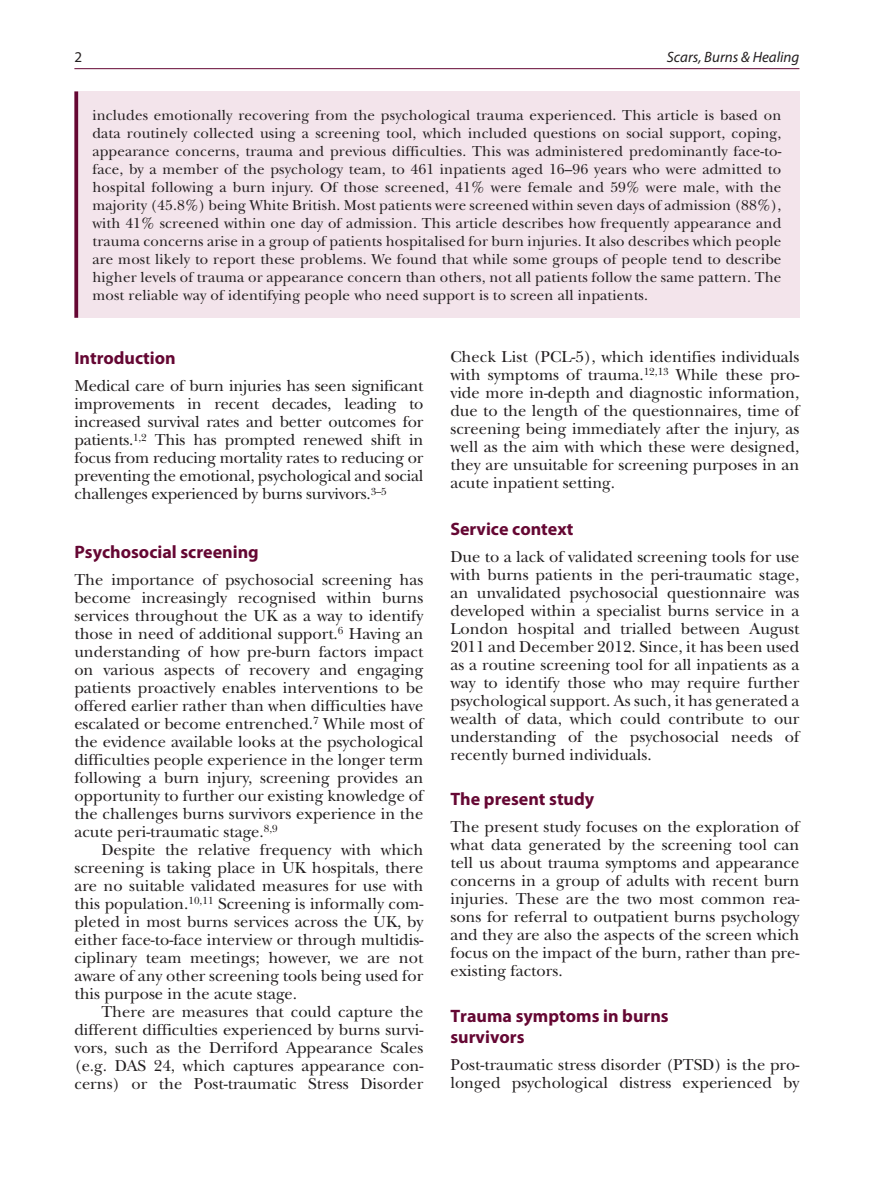
<style>
.page{position:relative;width:893px;height:1191px;background:#fff}
.page>*{position:absolute;margin:0;border:0;box-sizing:border-box;transform-origin:0 0}
.t1{font:700 18px/21px "Myriad Pro";color:#650733}
.t2{font:16.5px/18px "New Baskerville Std";color:#231f20;text-align:justify}
.t3{font:15px/18px "New Baskerville Std";letter-spacing:.01em;color:#231f20;text-align:justify}
.t4{font:italic 15px "Myriad Pro";color:#231f20}
.t5{font:15px "Myriad Pro";color:#231f20}
</style>
<div class="page">
<hr style="left:74px;top:68px;width:725px;height:1px;background:#650733">
<div style="left:74px;top:91px;width:725px;height:227px;background:#f3e4eb"></div>
<svg style="left:74px;top:91px;width:4px;height:227px"></svg>
<p class="t5" style="left:74px;top:48px;width:9px">2</p>
<p class="t4" style="left:667px;top:48px;width:134px">Scars, Burns &amp; Healing</p>
<p class="t3" style="left:92px;top:106px;width:690px">includes emotionally recovering from the psychological trauma experienced. This article is based on data routinely collected using a screening tool, which included questions on social support, coping, appearance concerns, trauma and previous difficulties. This was administered predominantly face-to&shy;face, by a member of the psychology team, to 461 inpatients aged 16–96 years who were admitted to hospital following a burn injury. Of those screened, 41% were female and 59% were male, with the majority (45.8%) being White British. Most patients were screened within seven days of admission (88%), with 41% screened within one day of admission. This article describes how frequently appearance and trauma concerns arise in a group of patients hospitalised for burn injuries. It also describes which people are most likely to report these problems. We found that while some groups of people tend to describe higher levels of trauma or appearance concern than others, not all patients follow the same pattern. The most reliable way of identifying people who need support is to screen all inpatients.</p>
<p class="t1" style="left:74px;top:347px;width:103px">Introduction</p>
<p class="t2" style="left:74px;top:377px;width:351px">Medical care of burn injuries has seen significant improvements in recent decades, leading to increased survival rates and better outcomes for patients.<sup>1,2</sup> This has prompted renewed shift in focus from reducing mortality rates to reducing or preventing the emotional, psychological and social challenges experienced by burns survivors.<sup>3–5</sup></p>
<p class="t1" style="left:74px;top:540px;width:186px">Psychosocial screening</p>
<p class="t2" style="left:74px;top:570px;width:351px">The importance of psychosocial screening has become increasingly recognised within burns services throughout the UK as a way to identify those in need of additional support.<sup>6</sup> Having an understanding of how pre-burn factors impact on various aspects of recovery and engaging patients proactively enables interventions to be offered earlier rather than when difficulties have escalated or become entrenched.<sup>7</sup> While most of the evidence available looks at the psychological difficulties people experience in the longer term following a burn injury, screening provides an opportunity to further our existing knowledge of the challenges burns survivors experience in the acute peri-traumatic stage.<sup>8,9</sup></p>
<p class="t2" style="left:74px;top:840px;width:351px;text-indent:27px">Despite the relative frequency with which screening is taking place in UK hospitals, there are no suitable validated measures for use with this population.<sup>10,11</sup> Screening is informally com&shy;pleted in most burns services across the UK, by either face-to-face interview or through multidis&shy;ciplinary team meetings; however, we are not aware of any other screening tools being used for this purpose in the acute stage.</p>
<p class="t2" style="left:74px;top:1002px;width:351px;text-indent:27px">There are measures that could capture the different difficulties experienced by burns survi&shy;vors, such as the Derriford Appearance Scales (e.g. DAS 24, which captures appearance con&shy;cerns) or the Post-traumatic Stress Disorder</p>
<p class="t2" style="left:450px;top:348px;width:351px">Check List (PCL-5), which identifies individuals with symptoms of trauma.<sup>12,13</sup> While these pro&shy;vide more in-depth and diagnostic information, due to the length of the questionnaires, time of screening being immediately after the injury, as well as the aim with which these were designed, they are unsuitable for screening purposes in an acute inpatient setting.</p>
<p class="t1" style="left:450px;top:517px;width:124px">Service context</p>
<p class="t2" style="left:450px;top:547px;width:351px">Due to a lack of validated screening tools for use with burns patients in the peri-traumatic stage, an unvalidated psychosocial questionnaire was developed within a specialist burns service in a London hospital and trialled between August 2011 and December 2012. Since, it has been used as a routine screening tool for all inpatients as a way to identify those who may require further psychological support. As such, it has generated a wealth of data, which could contribute to our understanding of the psychosocial needs of recently burned individuals.</p>
<p class="t1" style="left:450px;top:787px;width:145px">The present study</p>
<p class="t2" style="left:450px;top:817px;width:351px">The present study focuses on the exploration of what data generated by the screening tool can tell us about trauma symptoms and appearance concerns in a group of adults with recent burn injuries. These are the two most common rea&shy;sons for referral to outpatient burns psychology and they are also the aspects of the screen which focus on the impact of the burn, rather than pre&shy;existing factors.</p>
<p class="t1" style="left:450px;top:1005px;width:220px">Trauma symptoms in burns survivors</p>
<p class="t2" style="left:450px;top:1056px;width:350px">Post-traumatic stress disorder (PTSD) is the pro&shy;longed psychological distress experienced by</p>
</div>
